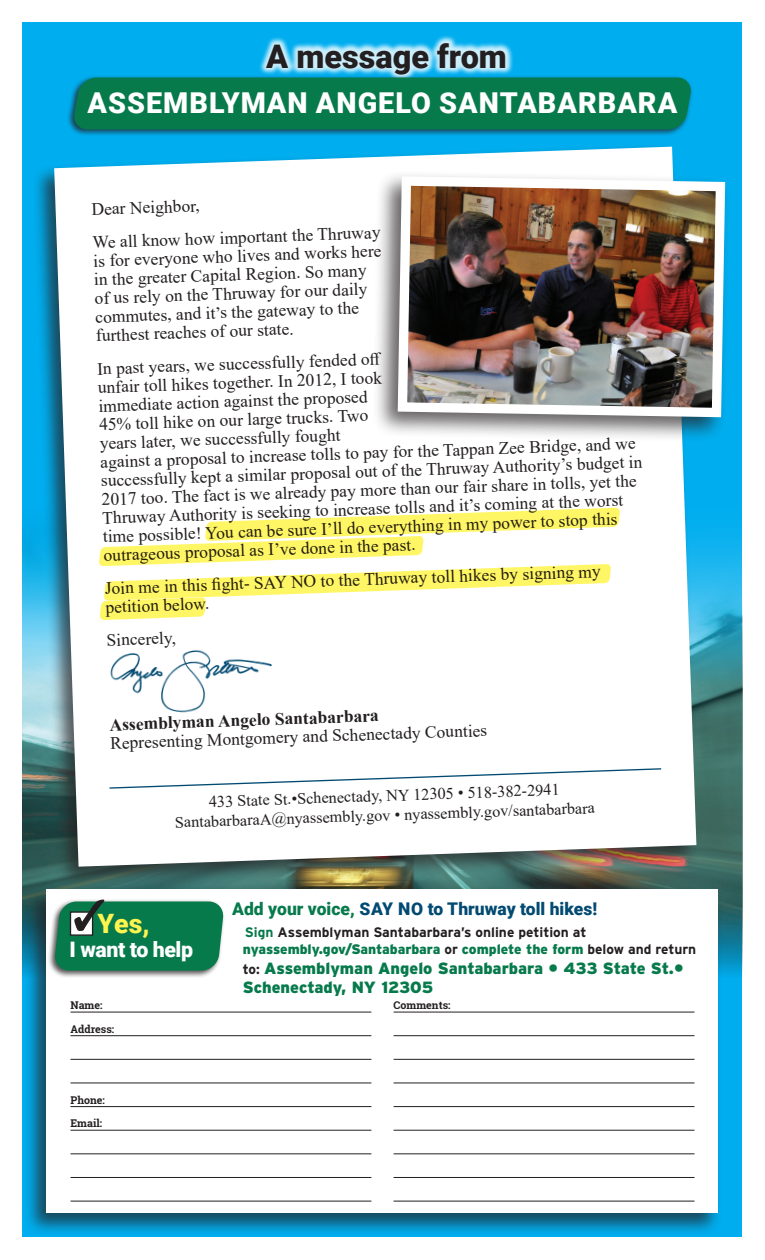
<style>
.page{position:relative;width:765px;height:1260px;background:#fff}
.page>*{position:absolute;margin:0;border:0;box-sizing:border-box;transform-origin:0 0}
.t1{font:900 32.5px "Roboto";color:#231f20}
.t2{font:900 28.75px "Roboto";letter-spacing:.035em;color:#fff}
.t3{font:900 26.62px "Roboto";color:#fff34f}
.t4{font:900 21.38px "Roboto";letter-spacing:-.02em;color:#fff}
.t5{font:17.5px/18.6px "Times New Roman";color:#231f20}
.t6{font:900 17.5px "Roboto";color:#024a72}
.t7{font:700 17.5px "Times New Roman";color:#231f20}
.t8{font:16.25px/19.5px "Times New Roman";color:#231f20;text-align:center}
.t9{font:900 16.25px/19.5px "Interstate";color:#077a4c}
.t10{font:700 13.75px/17.4px "Interstate";color:#231f20}
.t11{font:700 10.62px "Roboto Slab";color:#231f20}
.s1{color:#077a4c}
.s2{font-weight:900;color:#077a4c}
.s3{font-weight:700;font-size:13.75px;color:#231f20}
</style>
<div class="page">
<div style="left:22px;top:22px;width:720px;height:1216px;background:#00aeef"></div>
<img style="left:22px;top:537px;width:720px;height:439px">
<div style="left:258px;top:35px;width:256px;height:48px;background:#fff;opacity:.8"></div>
<div style="left:67px;top:75px;width:626px;height:62px;background:#231f20;opacity:.75"></div>
<div style="left:72px;top:78px;width:621px;height:51px;background:#077a4c"></div>
<div style="left:31px;top:143px;width:669px;height:747px;background:#231f20;opacity:.7"></div>
<svg style="left:54px;top:147px;width:642px;height:720px;background:#ecf3f5"></svg>
<img style="left:107px;top:642px;width:172px;height:76px">
<div style="left:372px;top:170px;width:359px;height:273px;background:#231f20;opacity:.7"></div>
<img style="left:393px;top:172px;width:337px;height:250px">
<div style="left:23px;top:885px;width:700px;height:351px;background:#231f20;opacity:.7"></div>
<div style="left:47px;top:889px;width:671px;height:324px;background:#fff"></div>
<hr style="left:71px;top:1012px;width:300px;height:1px;background:#231f20">
<hr style="left:71px;top:1035px;width:300px;height:1px;background:#231f20">
<hr style="left:71px;top:1059px;width:300px;height:1px;background:#231f20">
<hr style="left:71px;top:1083px;width:300px;height:1px;background:#231f20">
<hr style="left:71px;top:1106px;width:300px;height:1px;background:#231f20">
<hr style="left:71px;top:1130px;width:300px;height:1px;background:#231f20">
<hr style="left:71px;top:1154px;width:300px;height:1px;background:#231f20">
<hr style="left:71px;top:1177px;width:300px;height:1px;background:#231f20">
<hr style="left:71px;top:1201px;width:300px;height:1px;background:#231f20">
<hr style="left:394px;top:1012px;width:301px;height:1px;background:#231f20">
<hr style="left:394px;top:1035px;width:301px;height:1px;background:#231f20">
<hr style="left:394px;top:1059px;width:301px;height:1px;background:#231f20">
<hr style="left:394px;top:1083px;width:301px;height:1px;background:#231f20">
<hr style="left:394px;top:1106px;width:301px;height:1px;background:#231f20">
<hr style="left:394px;top:1130px;width:301px;height:1px;background:#231f20">
<hr style="left:394px;top:1154px;width:301px;height:1px;background:#231f20">
<hr style="left:394px;top:1177px;width:301px;height:1px;background:#231f20">
<hr style="left:394px;top:1201px;width:301px;height:1px;background:#231f20">
<div style="left:48px;top:899px;width:178px;height:79px;background:#231f20;opacity:.75"></div>
<svg style="left:53px;top:899px;width:172px;height:72px;background:#22835c"></svg>
<svg style="left:99px;top:508px;width:521px;height:112px;background:#fffbbb"></svg>
<svg style="left:108px;top:767px;width:555px;height:22px;background:#eff4f6"></svg>
<h1 class="t1" style="left:266px;top:33px;width:242px">A message from</h1>
<h2 class="t2" style="left:88px;top:83px;width:591px">ASSEMBLYMAN ANGELO SANTABARBARA</h2>
<p class="t5" style="left:91px;top:192px;width:289px;line-height:33.1px;rotate:-2deg">Dear Neighbor,<br>We all know how important the Thruway</p>
<p class="t5" style="left:93px;top:251px;width:290px;rotate:-2deg">is for everyone who lives and works here in the greater Capital Region. So many of us rely on the Thruway for our daily commutes, and it’s the gateway to the furthest reaches of our state.</p>
<p class="t5" style="left:97px;top:359px;width:543px;rotate:-2deg">In past years, we successfully fended off<br>unfair toll hikes together. In 2012, I took<br>immediate action against the proposed<br>45% toll hike on our large trucks. Two<br>years later, we successfully fought<br>against a proposal to increase tolls to pay for the Tappan Zee Bridge, and we successfully kept a similar proposal out of the Thruway Authority’s budget in 2017 too. The fact is we already pay more than our fair share in tolls, yet the Thruway Authority is seeking to increase tolls and it’s coming at the worst time possible! You can be sure I’ll do everything in my power to stop this outrageous proposal as I’ve done in the past.</p>
<p class="t5" style="left:105px;top:578px;width:498px;rotate:-2deg">Join me in this fi ght- SAY NO to the Thruway toll hikes by signing my petition below.</p>
<p class="t5" style="left:106px;top:630px;width:71px;rotate:-2deg">Sincerely,</p>
<p class="t7" style="left:109px;top:712px;width:271px;rotate:-2deg">Assemblyman Angelo Santabarbara</p>
<p class="t5" style="left:110px;top:733px;width:379px;rotate:-2deg">Representing Montgomery and Schenectady Counties</p>
<p class="t8" style="left:174px;top:793px;width:422px;rotate:-2deg">433 State St.•Schenectady, NY 12305 • 518-382-2941<br>SantabarbaraA@nyassembly.gov • nyassembly.gov/santabarbara</p>
<h3 class="t3" style="left:98px;top:904px;width:54px">Yes,</h3>
<p class="t4" style="left:70px;top:934px;width:125px">I want to help</p>
<p class="t11" style="left:71px;top:998px;width:34px">Name:</p>
<p class="t11" style="left:71px;top:1022px;width:45px">Address:</p>
<p class="t11" style="left:71px;top:1093px;width:36px">Phone:</p>
<p class="t11" style="left:71px;top:1116px;width:33px">Email:</p>
<p class="t6" style="left:232px;top:896px;width:367px"><span class="s1">Add your voice,</span> SAY NO to Thruway toll hikes!</p>
<p class="t10" style="left:243px;top:923px;width:455px"><span class="s1">Sign</span> Assemblyman Santabarbara’s online petition at <span class="s2">nyassembly.gov/Santabarbara</span> or <span class="s2">complete the form</span> below and return</p>
<p class="t9" style="left:243px;top:958px;width:442px"><span class="s3">to:</span> Assemblyman Angelo Santabarbara • 433 State St.•<br>Schenectady, NY 12305</p>
<p class="t11" style="left:394px;top:998px;width:58px">Comments:</p>
</div>
